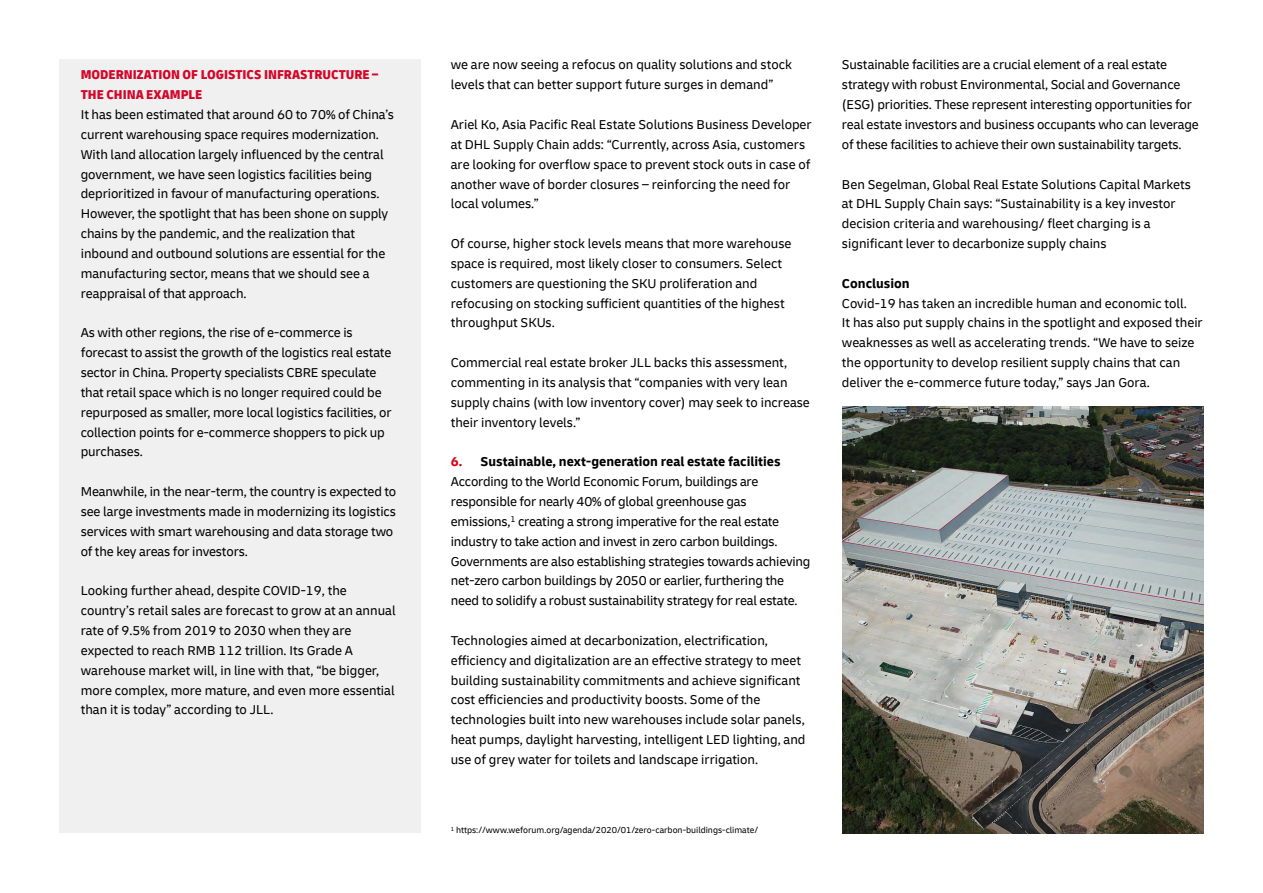
<style>
.page{position:relative;width:1263px;height:893px;background:#fff}
.page>*{position:absolute;margin:0;border:0;box-sizing:border-box;transform-origin:0 0}
.t1{font:13.5px/19.8px "Delivery";color:#000}
.t2{font:900 condensed 13.5px/19.8px "Delivery";color:#d3072a}
.t3{font:700 13.5px "Delivery";color:#000}
.t4{font:9px "Delivery";color:#000}
.s1{font-weight:700;color:#d40511}
.s2{font-weight:700}
</style>
<div class="page">
<div style="left:60px;top:60px;width:361px;height:773px;background:#f0f0f0"></div>
<img style="left:842px;top:407px;width:361px;height:426px">
<p class="t2" style="left:81px;top:65px;width:299px">MODERNIZATION OF LOGISTICS INFRASTRUCTURE –<br>THE CHINA EXAMPLE</p>
<p class="t1" style="left:81px;top:105px;width:315px">It has been estimated that around 60 to 70% of China’s current warehousing space requires modernization.<br>With land allocation largely influenced by the central government, we have seen logistics facilities being deprioritized in favour of manufacturing operations.<br>However, the spotlight that has been shone on supply chains by the pandemic, and the realization that inbound and outbound solutions are essential for the manufacturing sector, means that we should see a reappraisal of that approach.</p>
<p class="t1" style="left:81px;top:323px;width:312px">As with other regions, the rise of e-commerce is forecast to assist the growth of the logistics real estate sector in China. Property specialists CBRE speculate that retail space which is no longer required could be repurposed as smaller, more local logistics facilities, or collection points for e-commerce shoppers to pick up purchases.</p>
<p class="t1" style="left:81px;top:482px;width:317px">Meanwhile, in the near-term, the country is expected to see large investments made in modernizing its logistics services with smart warehousing and data storage two of the key areas for investors.</p>
<p class="t1" style="left:81px;top:581px;width:316px">Looking further ahead, despite COVID-19, the country’s retail sales are forecast to grow at an annual rate of 9.5% from 2019 to 2030 when they are expected to reach RMB 112 trillion. Its Grade A warehouse market will, in line with that, “be bigger, more complex, more mature, and even more essential than it is today” according to JLL.</p>
<p class="t1" style="left:451px;top:55px;width:343px">we are now seeing a refocus on quality solutions and stock levels that can better support future surges in demand”</p>
<p class="t1" style="left:451px;top:114px;width:362px">Ariel Ko, Asia Pacific Real Estate Solutions Business Developer at DHL Supply Chain adds: “Currently, across Asia, customers are looking for overflow space to prevent stock outs in case of another wave of border closures – reinforcing the need for local volumes.”</p>
<p class="t1" style="left:451px;top:233px;width:342px">Of course, higher stock levels means that more warehouse space is required, most likely closer to consumers. Select customers are questioning the SKU proliferation and refocusing on stocking sufficient quantities of the highest throughput SKUs.</p>
<p class="t1" style="left:451px;top:353px;width:361px">Commercial real estate broker JLL backs this assessment, commenting in its analysis that “companies with very lean supply chains (with low inventory cover) may seek to increase their inventory levels.”</p>
<p class="t1" style="left:451px;top:452px;width:361px"><span class="s1">6.</span> <span class="s2">Sustainable, next-generation real estate facilities </span>According to the World Economic Forum, buildings are responsible for nearly 40% of global greenhouse gas emissions,<sup>1</sup> creating a strong imperative for the real estate industry to take action and invest in zero carbon buildings.<br>Governments are also establishing strategies towards achieving net-zero carbon buildings by 2050 or earlier, furthering the need to solidify a robust sustainability strategy for real estate.</p>
<p class="t1" style="left:451px;top:630px;width:356px">Technologies aimed at decarbonization, electrification, efficiency and digitalization are an effective strategy to meet building sustainability commitments and achieve significant cost efficiencies and productivity boosts. Some of the technologies built into new warehouses include solar panels, heat pumps, daylight harvesting, intelligent LED lighting, and use of grey water for toilets and landscape irrigation.</p>
<p class="t4" style="left:451px;top:825px;width:309px"><sup>1</sup> https://www.weforum.org/agenda/2020/01/zero-carbon-buildings-climate/</p>
<p class="t1" style="left:842px;top:55px;width:358px">Sustainable facilities are a crucial element of a real estate strategy with robust Environmental, Social and Governance (ESG) priorities. These represent interesting opportunities for real estate investors and business occupants who can leverage of these facilities to achieve their own sustainability targets.</p>
<p class="t1" style="left:842px;top:174px;width:350px">Ben Segelman, Global Real Estate Solutions Capital Markets at DHL Supply Chain says: “Sustainability is a key investor decision criteria and warehousing/ fleet charging is a significant lever to decarbonize supply chains</p>
<p class="t3" style="left:842px;top:275px;width:69px">Conclusion</p>
<p class="t1" style="left:842px;top:293px;width:362px">Covid-19 has taken an incredible human and economic toll.<br>It has also put supply chains in the spotlight and exposed their weaknesses as well as accelerating trends. “We have to seize the opportunity to develop resilient supply chains that can deliver the e-commerce future today,” says Jan Gora.</p>
</div>
